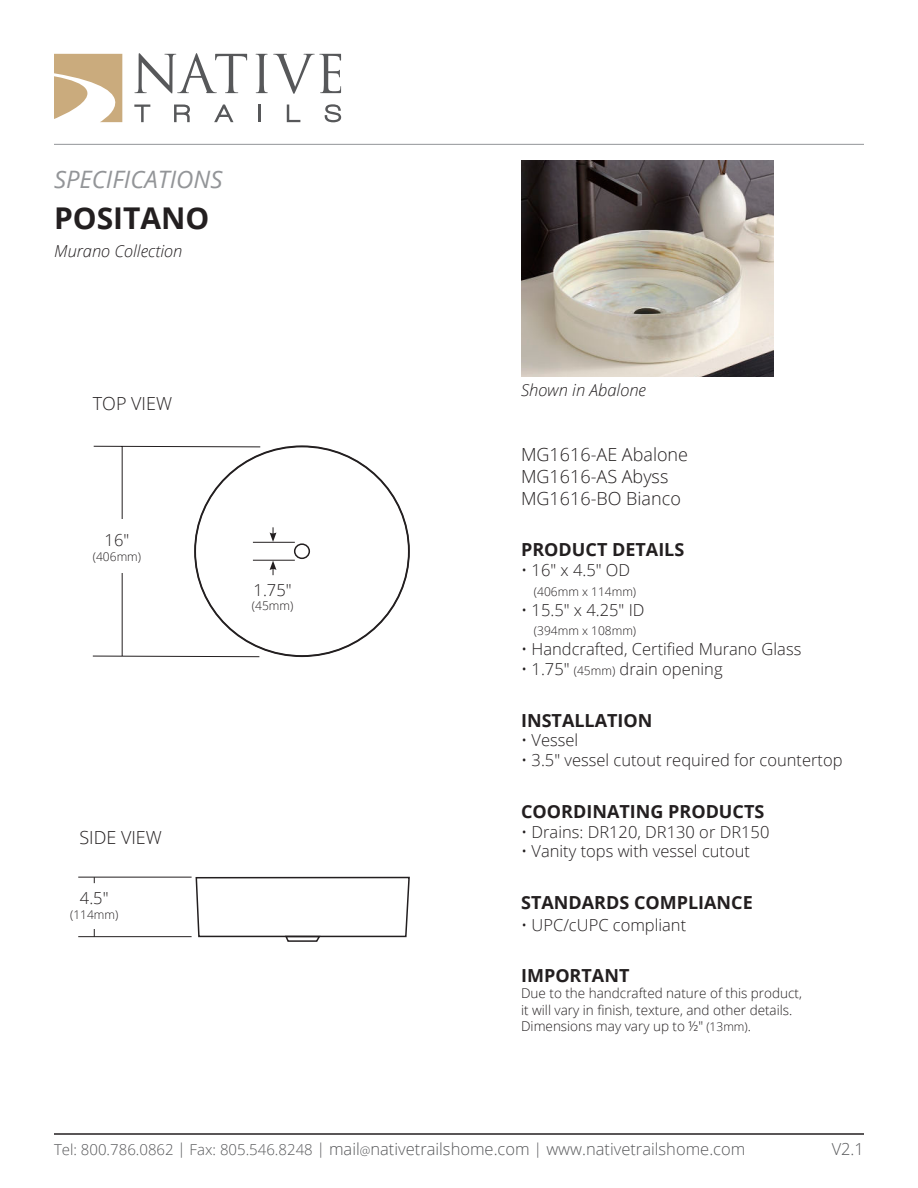
<style>
.page{position:relative;width:918px;height:1188px;background:#fff}
.page>*{position:absolute;margin:0;border:0;box-sizing:border-box;transform-origin:0 0}
.t1{font:700 30px "Open Sans";color:#231f20}
.t2{font:italic 24px "Open Sans";color:#939598}
.t3{font:700 18px "Open Sans";color:#231f20}
.t4{font:300 18px/21.6px "Open Sans";color:#231f20}
.t5{font:300 16.5px "Open Sans";color:#231f20}
.t6{font:300 16.5px "Open Sans";color:#57585a}
.t7{font:italic 300 16.5px "Open Sans";color:#231f20}
.t8{font:300 13.5px/16.2px "Open Sans";color:#231f20}
.t9{font:300 12px "Open Sans";color:#231f20}
.s1{font-size:12px}
.s2{font-size:15px}
</style>
<div class="page">
<div style="left:294px;top:543px;width:16px;height:16px;border:2px solid #231f20;border-radius:50%"></div>
<hr style="left:78px;top:877px;width:114px;height:1px;background:#231f20">
<hr style="left:78px;top:936px;width:114px;height:1px;background:#231f20">
<hr style="left:94px;top:877px;width:1px;height:60px;background:#231f20">
<hr style="left:54px;top:1134px;width:810px;height:1px;background:#231f20">
<hr style="left:54px;top:144px;width:810px;height:1px;background:#939598">
<div style="left:66px;top:884px;width:56px;height:44px;background:#fff"></div>
<svg style="left:256px;top:54px;width:85px;height:40px"></svg>
<svg style="left:258px;top:105px;width:2px;height:17px"></svg>
<svg style="left:287px;top:105px;width:13px;height:17px"></svg>
<svg style="left:325px;top:104px;width:16px;height:18px"></svg>
<svg style="left:54px;top:53px;width:193px;height:69px"></svg>
<svg style="left:92px;top:445px;width:169px;height:212px"></svg>
<div style="left:100px;top:520px;width:30px;height:53px;background:#fff"></div>
<hr style="left:253px;top:542px;width:42px;height:1px;background:#231f20">
<hr style="left:253px;top:560px;width:42px;height:1px;background:#231f20">
<svg style="left:270px;top:527px;width:6px;height:15px"></svg>
<svg style="left:270px;top:561px;width:6px;height:14px"></svg>
<div style="left:93px;top:526px;width:48px;height:42px;background:#fff"></div>
<svg style="left:195px;top:876px;width:215px;height:66px"></svg>
<img style="left:521px;top:161px;width:252px;height:216px">
<h2 class="t2" style="left:54px;top:166px;width:170px">SPECIFICATIONS</h2>
<h1 class="t1" style="left:54px;top:201px;width:157px">POSITANO</h1>
<p class="t7" style="left:54px;top:242px;width:130px">Murano Collection</p>
<p class="t4" style="left:93px;top:392px;width:81px">TOP VIEW</p>
<p class="t5" style="left:105px;top:529px;width:26px">16"</p>
<p class="t9" style="left:93px;top:548px;width:50px">(406mm)</p>
<p class="t5" style="left:254px;top:578px;width:40px">1.75"</p>
<p class="t9" style="left:252px;top:597px;width:43px">(45mm)</p>
<p class="t4" style="left:79px;top:826px;width:84px">SIDE VIEW</p>
<p class="t5" style="left:80px;top:887px;width:30px">4.5"</p>
<p class="t9" style="left:70px;top:906px;width:50px">(114mm)</p>
<p class="t7" style="left:521px;top:380px;width:127px">Shown in Abalone</p>
<p class="t4" style="left:521px;top:446px;width:169px">MG1616-AE Abalone<br>MG1616-AS Abyss<br>MG1616-BO Bianco</p>
<p class="t3" style="left:521px;top:539px;width:165px">PRODUCT DETAILS</p>
<p class="t5" style="left:521px;top:559px;width:111px">• 16″ x 4.5″ OD</p>
<p class="t9" style="left:534px;top:583px;width:104px">(406mm x 114mm)</p>
<p class="t5" style="left:521px;top:598px;width:125px">• 15.5″ x 4.25″ ID</p>
<p class="t9" style="left:534px;top:623px;width:104px">(394mm x 108mm)</p>
<p class="t5" style="left:521px;top:638px;width:282px">• Handcrafted, Certified Murano Glass</p>
<p class="t5" style="left:521px;top:658px;width:203px">• 1.75″ <span class="s1">(45mm)</span> drain opening</p>
<p class="t3" style="left:521px;top:710px;width:133px">INSTALLATION</p>
<p class="t5" style="left:521px;top:734px;width:59px">• Vessel</p>
<p class="t5" style="left:521px;top:749px;width:323px">• 3.5″ vessel cutout required for countertop</p>
<p class="t3" style="left:521px;top:801px;width:245px">COORDINATING PRODUCTS</p>
<p class="t5" style="left:521px;top:820px;width:250px">• Drains: DR120, DR130 or DR150</p>
<p class="t5" style="left:521px;top:840px;width:230px">• Vanity tops with vessel cutout</p>
<p class="t3" style="left:521px;top:892px;width:233px">STANDARDS COMPLIANCE</p>
<p class="t5" style="left:521px;top:913px;width:167px">• UPC/cUPC compliant</p>
<p class="t3" style="left:521px;top:965px;width:110px">IMPORTANT</p>
<p class="t8" style="left:521px;top:985px;width:282px">Due to the handcrafted nature of this product, it will vary in finish, texture, and other details.<br>Dimensions may vary up to ½″ <span class="s1">(13mm)</span>.</p>
<p class="t6" style="left:54px;top:1138px;width:693px"><span class="s2">Tel: 800.786.0862 | Fax: 805.546.8248 |</span> mail<span class="s1">@</span>nativetrailshome.com <span class="s2">|</span> www.nativetrailshome.com</p>
<p class="t6" style="left:832px;top:1138px;width:34px">V2.1</p>
</div>
